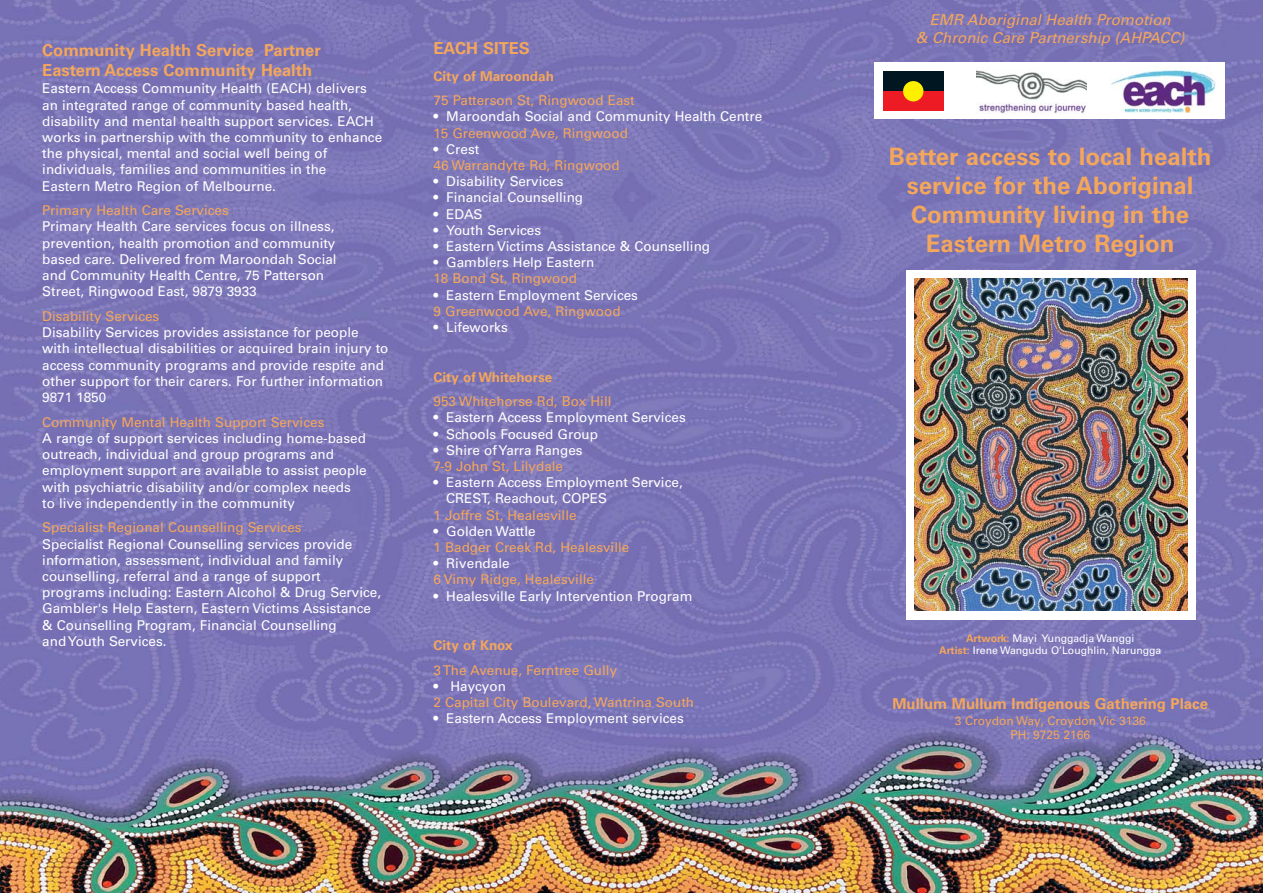
<style>
.page{position:relative;width:1263px;height:893px;background:#fff}
.page>*{position:absolute;margin:0;border:0;box-sizing:border-box;transform-origin:0 0}
.t1{font:700 24px/28.8px "Univers";color:#f4a65b;text-align:center}
.t2{font:700 16.5px/19.8px "Univers";color:#f4a65b}
.t3{font:italic 15px/18px "Univers";color:#f4a65b;text-align:center}
.t4{font:700 15px "Univers";color:#f4a65b}
.t5{font:13.5px/16.2px "Univers";color:#fff}
.t6{font:13.5px "Univers";color:#f4a65b}
.t7{font:700 13.5px "Univers";color:#f4a65b}
.t8{font:12px/14.4px "Univers";color:#f4a65b;text-align:center}
.t9{font:10.5px/12.6px "Univers";color:#fff;text-align:center}
.s1{font-weight:700;color:#f4a65b}
</style>
<div class="page">
<img style="left:0;top:0;width:1263px;height:893px">
<div style="left:875px;top:62px;width:350px;height:57px;background:#fff"></div>
<div style="left:906px;top:270px;width:289px;height:349px;background:#fff"></div>
<img style="left:915px;top:278px;width:272px;height:333px">
<div style="left:883px;top:71px;width:60px;height:20px;background:#001722"></div>
<div style="left:883px;top:91px;width:60px;height:19px;background:#ed1c24"></div>
<div style="left:903px;top:81px;width:20px;height:20px;background:#ffef00;border-radius:50%"></div>
<img style="left:976px;top:70px;width:110px;height:43px">
<img style="left:1109px;top:70px;width:107px;height:42px">
<p class="t2" style="left:42px;top:42px;width:280px">Community Health Service Partner<br>Eastern Access Community Health</p>
<p class="t5" style="left:42px;top:82px;width:341px">Eastern Access Community Health (EACH) delivers an integrated range of community based health, disability and mental health support services. EACH works in partnership with the community to enhance the physical, mental and social well being of individuals, families and communities in the<br>Eastern Metro Region of Melbourne.</p>
<p class="t6" style="left:42px;top:206px;width:188px">Primary Health Care Services</p>
<p class="t5" style="left:42px;top:220px;width:296px">Primary Health Care services focus on illness, prevention, health promotion and community based care. Delivered from Maroondah Social and Community Health Centre, 75 Patterson Street, Ringwood East, 9879 3933</p>
<p class="t6" style="left:42px;top:311px;width:119px">Disability Services</p>
<p class="t5" style="left:42px;top:325px;width:348px">Disability Services provides assistance for people with intellectual disabilities or acquired brain injury to access community programs and provide respite and other support for their carers. For further information 9871 1850</p>
<p class="t6" style="left:42px;top:417px;width:284px">Community Mental Health Support Services</p>
<p class="t5" style="left:42px;top:431px;width:326px">A range of support services including home-based outreach, individual and group programs and employment support are available to assist people with psychiatric disability and/or complex needs to live independently in the community</p>
<p class="t6" style="left:42px;top:523px;width:261px">Specialist Regional Counselling Services</p>
<p class="t5" style="left:42px;top:537px;width:340px">Specialist Regional Counselling services provide information, assessment, individual and family counselling, referral and a range of support programs including: Eastern Alcohol &amp; Drug Service, Gambler's Help Eastern, Eastern Victims Assistance &amp; Counselling Program, Financial Counselling<br>and Youth Services.</p>
<p class="t2" style="left:433px;top:40px;width:98px">EACH SITES</p>
<p class="t7" style="left:433px;top:71px;width:122px">City of Maroondah</p>
<p class="t6" style="left:433px;top:96px;width:203px">75 Patterson St, Ringwood East</p>
<p class="t5" style="left:433px;top:110px;width:330px">• Maroondah Social and Community Health Centre</p>
<p class="t6" style="left:433px;top:128px;width:196px">15 Greenwood Ave, Ringwood</p>
<p class="t5" style="left:433px;top:142px;width:47px">• Crest</p>
<p class="t6" style="left:433px;top:160px;width:188px">46 Warrandyte Rd, Ringwood</p>
<p class="t5" style="left:433px;top:175px;width:131px">• Disability Services</p>
<p class="t5" style="left:433px;top:191px;width:151px">• Financial Counselling</p>
<p class="t5" style="left:433px;top:207px;width:50px">• EDAS</p>
<p class="t5" style="left:433px;top:223px;width:109px">• Youth Services</p>
<p class="t5" style="left:433px;top:239px;width:278px">• Eastern Victims Assistance &amp; Counselling</p>
<p class="t5" style="left:433px;top:256px;width:162px">• Gamblers Help Eastern</p>
<p class="t6" style="left:433px;top:274px;width:145px">18 Bond St, Ringwood</p>
<p class="t5" style="left:433px;top:288px;width:206px">• Eastern Employment Services</p>
<p class="t6" style="left:433px;top:306px;width:189px">9 Greenwood Ave, Ringwood</p>
<p class="t5" style="left:433px;top:320px;width:76px">• Lifeworks</p>
<p class="t7" style="left:433px;top:372px;width:120px">City of Whitehorse</p>
<p class="t6" style="left:433px;top:396px;width:179px">953 Whitehorse Rd, Box Hill</p>
<p class="t5" style="left:433px;top:411px;width:254px">• Eastern Access Employment Services</p>
<p class="t5" style="left:433px;top:427px;width:166px">• Schools Focused Group</p>
<p class="t5" style="left:433px;top:443px;width:151px">• Shire of Yarra Ranges</p>
<p class="t6" style="left:433px;top:461px;width:131px">7-9 John St, Lilydale</p>
<p class="t5" style="left:446px;top:476px;width:238px;text-indent:-13px">• Eastern Access Employment Service,<br>CREST, Reachout, COPES</p>
<p class="t6" style="left:433px;top:510px;width:145px">1 Joffre St, Healesville</p>
<p class="t5" style="left:433px;top:524px;width:104px">• Golden Wattle</p>
<p class="t6" style="left:433px;top:542px;width:197px">1 Badger Creek Rd, Healesville</p>
<p class="t5" style="left:433px;top:557px;width:78px">• Rivendale</p>
<p class="t6" style="left:433px;top:575px;width:162px">6 Vimy Ridge, Healesville</p>
<p class="t5" style="left:433px;top:589px;width:260px">• Healesville Early Intervention Program</p>
<p class="t7" style="left:433px;top:640px;width:81px">City of Knox</p>
<p class="t6" style="left:433px;top:665px;width:185px">3 The Avenue, Ferntree Gully</p>
<p class="t5" style="left:433px;top:679px;width:74px">• Haycyon</p>
<p class="t6" style="left:433px;top:697px;width:262px">2 Capital City Boulevard, Wantrina South</p>
<p class="t5" style="left:433px;top:712px;width:252px">• Eastern Access Employment services</p>
<p class="t3" style="left:916px;top:12px;width:273px">EMR Aboriginal Health Promotion<br>&amp; Chronic Care Partnership (AHPACC)</p>
<h1 class="t1" style="left:889px;top:145px;width:324px">Better access to local health service for the Aboriginal<br>Community living in the<br>Eastern Metro Region</h1>
<p class="t9" style="left:939px;top:632px;width:224px"><span class="s1">Artwork:</span> Mayi Yunggadja Wanggi<br><span class="s1">Artist:</span> Irene Wangudu O’Loughlin, Narungga</p>
<p class="t4" style="left:892px;top:698px;width:317px">Mullum Mullum Indigenous Gathering Place</p>
<p class="t8" style="left:955px;top:714px;width:192px">3 Croydon Way, Croydon Vic 3136<br>PH: 9725 2166</p>
</div>
